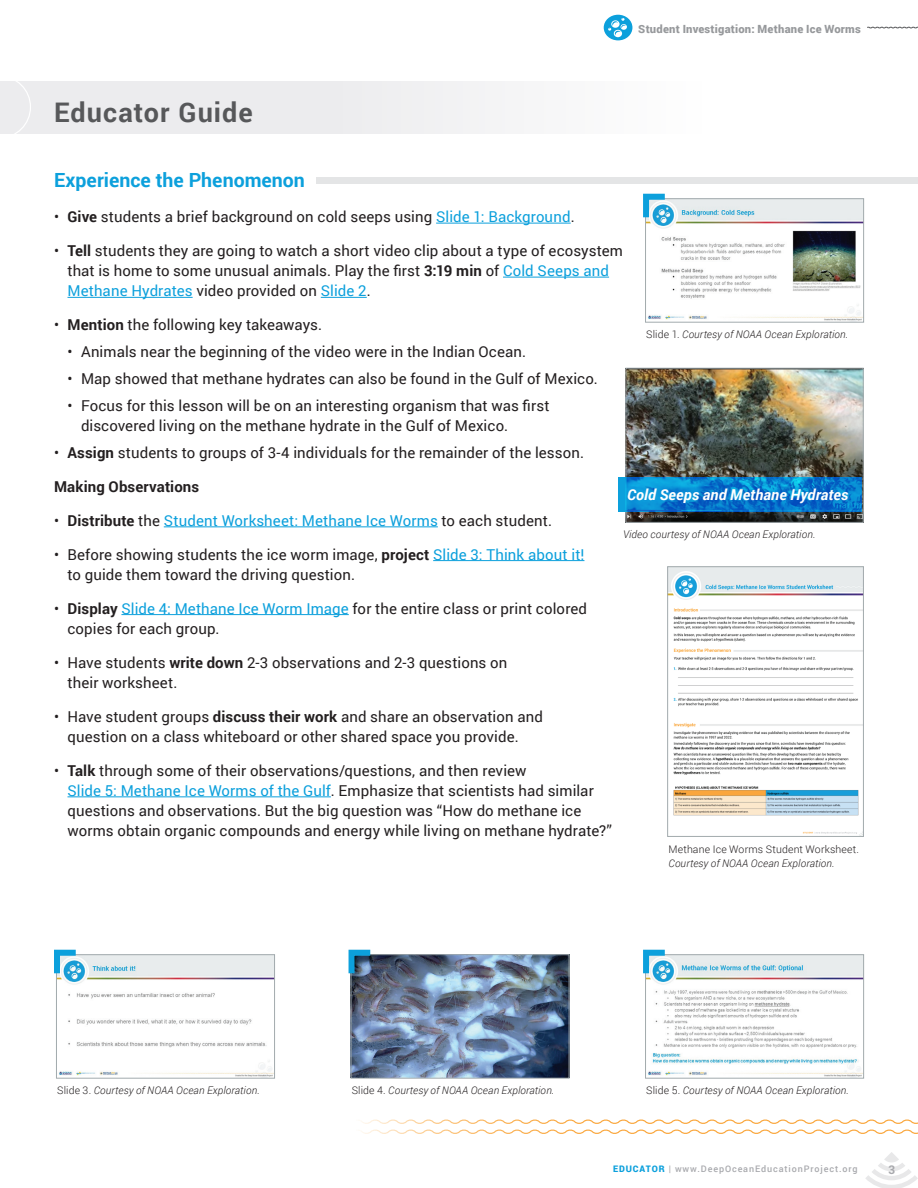
<style>
.page{position:relative;width:918px;height:1188px;background:#fff}
.page>*{position:absolute;margin:0;border:0;box-sizing:border-box;transform-origin:0 0}
.t1{font:700 27px "Roboto";letter-spacing:.04em;color:#57585a}
.Body_copy{font:700 19.5px "Roboto";color:#0ca0dc}
.Body_copy-2{font:15px/20.2px "Roboto";letter-spacing:.005em;color:#231f20}
.Body_copy-3{font:15px "Roboto";letter-spacing:.01em;color:#0ca0dc}
.Body_Copy{font:italic 700 15px "Roboto";letter-spacing:.01em;color:#fff}
.Body_copy-4{font:700 15px "Roboto";letter-spacing:.01em;color:#231f20}
.t2{font:12px "Roboto Slab";color:#a8a9ad}
.Body_copy-5{font:900 11.25px "Roboto";letter-spacing:.02em;color:#97999c}
.t3{font:italic 300 10.5px "Roboto";letter-spacing:.015em;color:#231f20}
.t4{font:300 10.5px/13.5px "Roboto";letter-spacing:.015em;color:#231f20}
.t5{font:500 9px "Roboto";letter-spacing:.1em;color:#a8a9ad}
.s1{font-weight:700}
.s2{color:#0ca0dc}
.s3{color:#231f20}
.s4{font-weight:700;color:#231f20}
.s5{font-style:normal}
.s6{font-style:italic}
.s7{font-weight:900;color:#0ca0dc}
</style>
<div class="page">
<svg style="left:865px;top:1152px;width:53px;height:36px"></svg>
<div style="left:0;top:81px;width:702px;height:53px;background:#ececee"></div>
<svg style="left:15px;top:81px;width:16px;height:53px"></svg>
<hr style="left:436px;top:223px;width:135px;height:1px;background:#0ca0dc">
<hr style="left:503px;top:277px;width:106px;height:1px;background:#0ca0dc">
<hr style="left:68px;top:297px;width:125px;height:1px;background:#0ca0dc">
<hr style="left:321px;top:297px;width:46px;height:1px;background:#0ca0dc">
<hr style="left:164px;top:526px;width:274px;height:1px;background:#0ca0dc">
<hr style="left:433px;top:560px;width:151px;height:1px;background:#0ca0dc">
<hr style="left:121px;top:614px;width:228px;height:1px;background:#0ca0dc">
<hr style="left:68px;top:796px;width:263px;height:1px;background:#0ca0dc">
<div style="left:316px;top:178px;width:602px;height:6px;background:#e4e5e6"></div>
<img style="left:627px;top:370px;width:235px;height:151px">
<div style="left:625px;top:368px;width:239px;height:155px;border:1px solid #a2aaad"></div>
<svg style="left:618px;top:477px;width:243px;height:35px;background:#077ece"></svg>
<img style="left:669px;top:568px;width:193px;height:267px">
<div style="left:667px;top:566px;width:197px;height:271px;border:1px solid #a2aaad"></div>
<img style="left:647px;top:200px;width:215px;height:121px">
<div style="left:645px;top:198px;width:219px;height:125px;border:1px solid #a2aaad"></div>
<svg style="left:643px;top:193px;width:28px;height:30px"></svg>
<img style="left:58px;top:956px;width:215px;height:121px">
<div style="left:56px;top:954px;width:219px;height:125px;border:1px solid #a2aaad"></div>
<svg style="left:54px;top:949px;width:28px;height:30px"></svg>
<img style="left:353px;top:956px;width:214px;height:121px">
<div style="left:351px;top:954px;width:218px;height:125px;border:1px solid #a2aaad"></div>
<svg style="left:348px;top:949px;width:28px;height:30px"></svg>
<img style="left:647px;top:956px;width:215px;height:121px">
<div style="left:645px;top:954px;width:219px;height:125px;border:1px solid #a2aaad"></div>
<svg style="left:643px;top:949px;width:28px;height:30px"></svg>
<svg style="left:361px;top:1119px;width:557px;height:15px"></svg>
<svg style="left:867px;top:27px;width:51px;height:2px"></svg>
<div style="left:604px;top:15px;width:28px;height:25px;background:#0ca0dc;border-radius:50%"></div>
<svg style="left:608px;top:18px;width:19px;height:19px"></svg>
<p class="t1" style="left:54px;top:93px;width:200px">Educator Guide</p>
<p class="Body_copy-5" style="left:638px;top:22px;width:224px">Student Investigation: Methane Ice Worms</p>
<p class="Body_copy" style="left:54px;top:166px;width:252px">Experience the Phenomenon</p>
<p class="Body_copy-2" style="left:54px;top:206px;width:522px">• <span class="s1">Give</span> students a brief background on cold seeps using <span class="s2">Slide 1: Background</span>.</p>
<p class="Body_copy-2" style="left:68px;top:240px;width:557px;text-indent:-14px">• <span class="s1">Tell</span> students they are going to watch a short video clip about a type of ecosystem that is home to some unusual animals. Play the first <span class="s1">3:19 min</span> of <span class="s2">Cold Seeps and<br>Methane Hydrates</span> video provided on <span class="s2">Slide 2</span>.</p>
<p class="Body_copy-2" style="left:54px;top:314px;width:270px">• <span class="s1">Mention</span> the following key takeaways.</p>
<p class="Body_copy-2" style="left:68px;top:341px;width:460px">• Animals near the beginning of the video were in the Indian Ocean.</p>
<p class="Body_copy-2" style="left:68px;top:368px;width:532px">• Map showed that methane hydrates can also be found in the Gulf of Mexico.</p>
<p class="Body_copy-2" style="left:81px;top:395px;width:470px;text-indent:-14px">• Focus for this lesson will be on an interesting organism that was first discovered living on the methane hydrate in the Gulf of Mexico.</p>
<p class="Body_copy-2" style="left:54px;top:442px;width:532px">• <span class="s1">Assign</span> students to groups of 3-4 individuals for the remainder of the lesson.</p>
<p class="Body_copy-4" style="left:54px;top:476px;width:147px">Making Observations</p>
<p class="Body_copy-3" style="left:54px;top:510px;width:500px"><span class="s3">•</span> <span class="s4">Distribute</span> <span class="s3">the</span> Student Worksheet: Methane Ice Worms <span class="s3">to each student.</span></p>
<p class="Body_copy-2" style="left:68px;top:543px;width:518px;text-indent:-14px">• Before showing students the ice worm image, <span class="s1">project</span> <span class="s2">Slide 3: Think about it! </span>to guide them toward the driving question.</p>
<p class="Body_copy-2" style="left:68px;top:597px;width:521px;text-indent:-14px">• <span class="s1">Display</span> <span class="s2">Slide 4: Methane Ice Worm Image</span> for the entire class or print colored copies for each group.</p>
<p class="Body_copy-2" style="left:68px;top:651px;width:441px;text-indent:-14px">• Have students <span class="s1">write down</span> 2-3 observations and 2-3 questions on their worksheet.</p>
<p class="Body_copy-2" style="left:68px;top:705px;width:477px;text-indent:-14px">• Have student groups <span class="s1">discuss their work</span> and share an observation and question on a class whiteboard or other shared space you provide.</p>
<p class="Body_copy-2" style="left:68px;top:759px;width:546px;text-indent:-14px">• <span class="s1">Talk</span> through some of their observations/questions, and then review<br><span class="s2">Slide 5: Methane Ice Worms of the Gulf</span>. Emphasize that scientists had similar questions and observations. But the big question was “How do methane ice worms obtain organic compounds and energy while living on methane hydrate?”</p>
<p class="t3" style="left:646px;top:326px;width:203px"><span class="s5">Slide 1.</span> Courtesy of NOAA Ocean Exploration.</p>
<p class="Body_Copy" style="left:627px;top:484px;width:223px">Cold Seeps and Methane Hydrates</p>
<p class="t3" style="left:623px;top:527px;width:194px">Video courtesy of NOAA Ocean Exploration.</p>
<p class="t4" style="left:669px;top:843px;width:192px">Methane Ice Worms Student Worksheet.<br><span class="s6">Courtesy of NOAA Ocean Exploration.</span></p>
<p class="t3" style="left:57px;top:1082px;width:204px"><span class="s5">Slide 3.</span> Courtesy of NOAA Ocean Exploration.</p>
<p class="t3" style="left:352px;top:1082px;width:204px"><span class="s5">Slide 4.</span> Courtesy of NOAA Ocean Exploration.</p>
<p class="t3" style="left:646px;top:1082px;width:204px"><span class="s5">Slide 5.</span> Courtesy of NOAA Ocean Exploration.</p>
<p class="t5" style="left:613px;top:1162px;width:246px"><span class="s7">EDUCATOR</span> | www.DeepOceanEducationProject.org</p>
<p class="t2" style="left:888px;top:1161px;width:8px">3</p>
</div>
